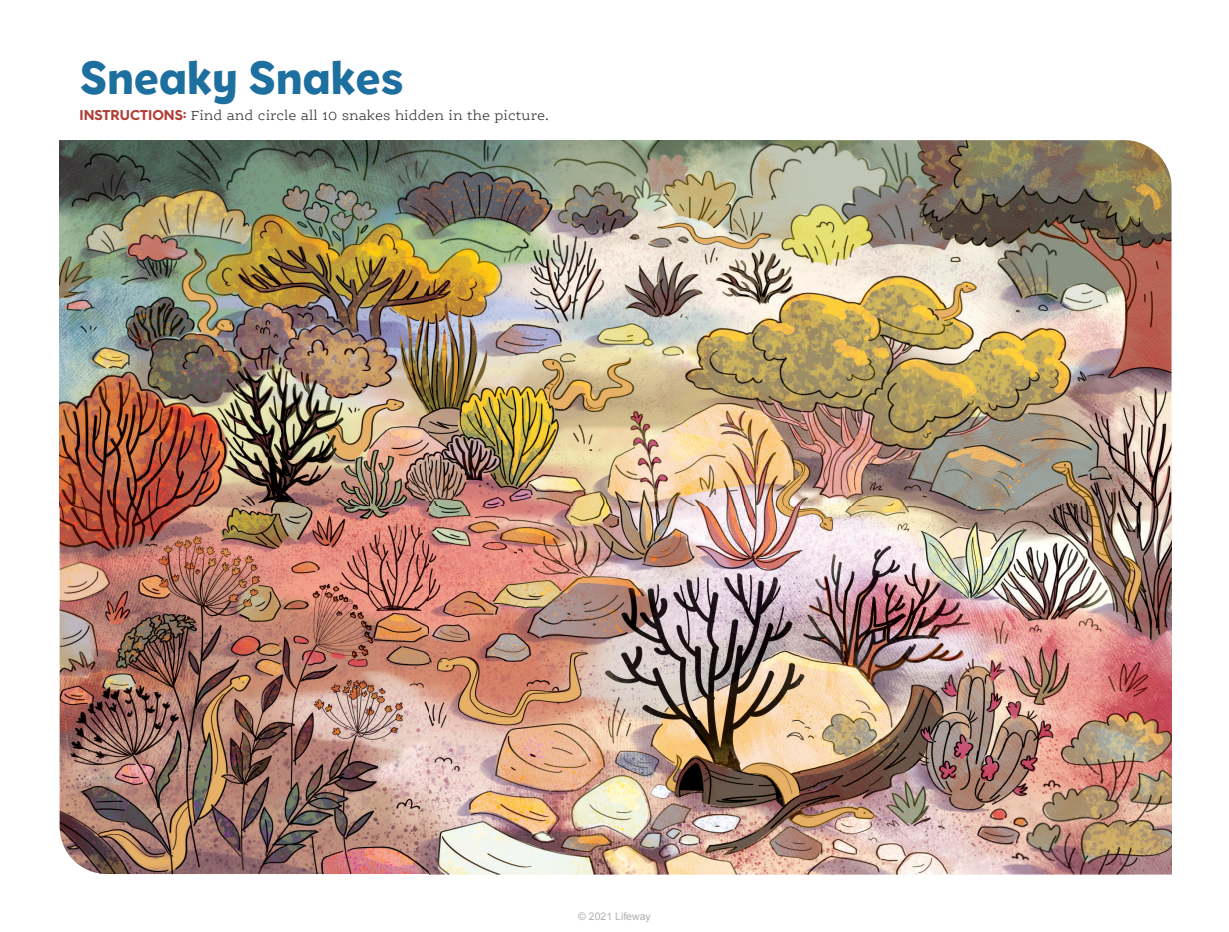
<style>
.page{position:relative;width:1229px;height:932px;background:#fff}
.page>*{position:absolute;margin:0;border:0;box-sizing:border-box;transform-origin:0 0}
.t1{font:800 48px "Tobi Pro";letter-spacing:.01em;color:#1d6f9f}
.t2{font:300 14.25px "Ernestine Pro";color:#312f30}
.t3{font:10.5px "Arial";color:#b2b2b2}
.s1{font-family:"Hurme Geometric Sans 4";font-weight:700;color:#b23e36}
</style>
<div class="page">
<img style="left:60px;top:140px;width:1111px;height:734px">
<h1 class="t1" style="left:80px;top:46px;width:325px">Sneaky Snakes</h1>
<p class="t2" style="left:80px;top:107px;width:471px"><span class="s1">INSTRUCTIONS:</span> Find and circle all 10 snakes hidden in the picture.</p>
<p class="t3" style="left:578px;top:909px;width:74px">© 2021 Lifeway</p>
</div>
